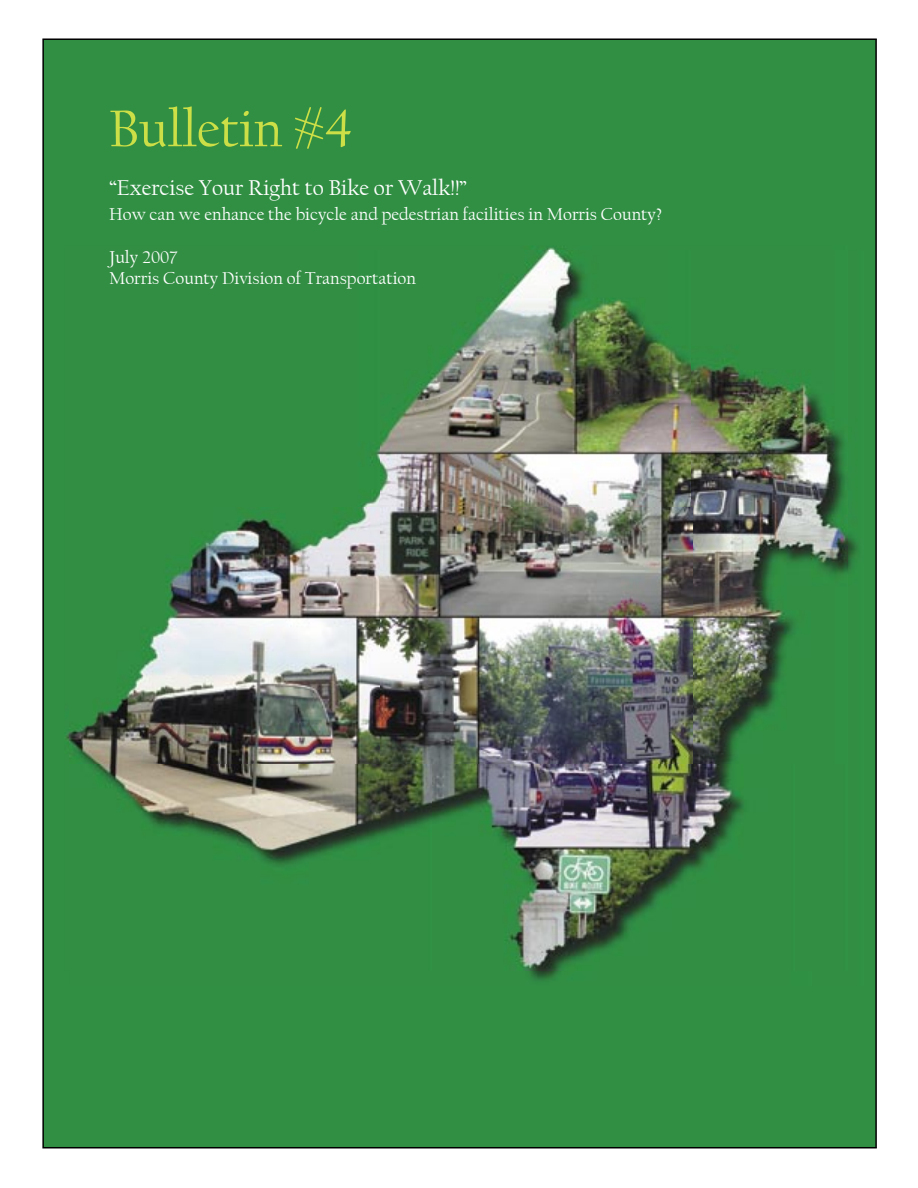
<style>
.page{position:relative;width:918px;height:1188px;background:#fff}
.page>*{position:absolute;margin:0;border:0;box-sizing:border-box;transform-origin:0 0}
.t1{font:54px "Californian FB";color:#cddf46}
.t2{font:22.5px "Californian FB";color:#fff}
.t3{font:18px/21.6px "Californian FB";color:#fff}
</style>
<div class="page">
<div style="left:42px;top:38px;width:835px;height:1110px;background:#308f43"></div>
<div style="left:812px;top:251px;width:52px;height:735px;background:#318e43"></div>
<div style="left:70px;top:970px;width:742px;height:16px;background:#328e43"></div>
<div style="left:65px;top:246px;width:783px;height:51px;background:#328e43"></div>
<div style="left:65px;top:297px;width:5px;height:673px;background:#328e43"></div>
<img style="left:70px;top:251px;width:778px;height:719px">
<h1 class="t1" style="left:109px;top:99px;width:245px">Bulletin #4</h1>
<p class="t2" style="left:109px;top:175px;width:360px">“Exercise Your Right to Bike or Walk!!”</p>
<p class="t3" style="left:109px;top:203px;width:555px">How can we enhance the bicycle and pedestrian facilities in Morris County?</p>
<p class="t3" style="left:109px;top:246px;width:308px">July 2007<br>Morris County Division of Transportation</p>
</div>
